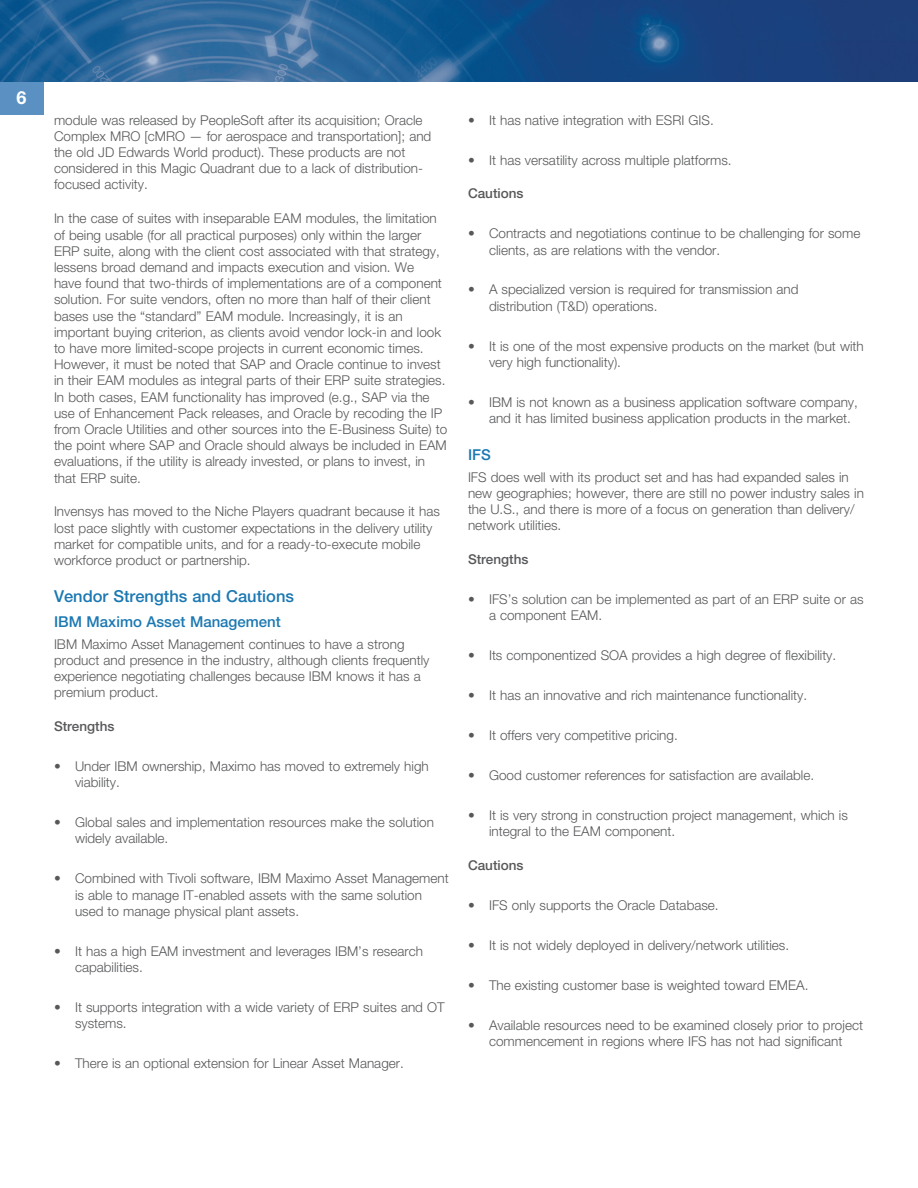
<style>
.page{position:relative;width:918px;height:1188px;background:#fff}
.page>*{position:absolute;margin:0;border:0;box-sizing:border-box;transform-origin:0 0}
.t1{font:700 18px "Helvetica Neue LT";color:#fff}
.subhead_large{font:500 16.5px "Helvetica Neue LT";color:#1b78b2}
.subhead{font:500 15px "Helvetica Neue LT";color:#1b78b2}
.body{font:300 13.5px/16.2px "Helvetica Neue LT";color:#57585a}
.bullet{font:300 13.5px/16.2px "Helvetica Neue LT";color:#57585a}
.body-2{font:500 13.5px "Helvetica Neue LT";color:#57585a}
</style>
<div class="page">
<div style="left:0;top:79px;width:44px;height:36px;background:#5a90c2"></div>
<img style="left:0;top:0;width:918px;height:81px">
<h1 class="t1" style="left:17px;top:87px;width:12px">6</h1>
<p class="body" style="left:54px;top:111px;width:379px">module was released by PeopleSoft after its acquisition; Oracle Complex MRO [cMRO — for aerospace and transportation]; and the old JD Edwards World product). These products are not considered in this Magic Quadrant due to a lack of distribution&shy;focused activity.</p>
<p class="body" style="left:54px;top:210px;width:395px">In the case of suites with inseparable EAM modules, the limitation of being usable (for all practical purposes) only within the larger ERP suite, along with the client cost associated with that strategy, lessens broad demand and impacts execution and vision. We<br>have found that two-thirds of implementations are of a component solution. For suite vendors, often no more than half of their client bases use the “standard” EAM module. Increasingly, it is an important buying criterion, as clients avoid vendor lock-in and look to have more limited-scope projects in current economic times.<br>However, it must be noted that SAP and Oracle continue to invest in their EAM modules as integral parts of their ERP suite strategies.<br>In both cases, EAM functionality has improved (e.g., SAP via the use of Enhancement Pack releases, and Oracle by recoding the IP from Oracle Utilities and other sources into the E-Business Suite) to the point where SAP and Oracle should always be included in EAM evaluations, if the utility is already invested, or plans to invest, in that ERP suite.</p>
<p class="body" style="left:54px;top:503px;width:387px">Invensys has moved to the Niche Players quadrant because it has lost pace slightly with customer expectations in the delivery utility market for compatible units, and for a ready-to-execute mobile workforce product or partnership.</p>
<p class="subhead_large" style="left:54px;top:587px;width:242px">Vendor Strengths and Cautions</p>
<p class="subhead" style="left:54px;top:613px;width:228px">IBM Maximo Asset Management</p>
<p class="body" style="left:54px;top:636px;width:377px">IBM Maximo Asset Management continues to have a strong product and presence in the industry, although clients frequently experience negotiating challenges because IBM knows it has a premium product.</p>
<p class="body-2" style="left:54px;top:718px;width:62px">Strengths</p>
<p class="bullet" style="left:75px;top:758px;width:355px;text-indent:-21px">• Under IBM ownership, Maximo has moved to extremely high viability.</p>
<p class="bullet" style="left:75px;top:814px;width:360px;text-indent:-21px">• Global sales and implementation resources make the solution widely available.</p>
<p class="bullet" style="left:75px;top:870px;width:375px;text-indent:-21px">• Combined with Tivoli software, IBM Maximo Asset Management is able to manage IT-enabled assets with the same solution used to manage physical plant assets.</p>
<p class="bullet" style="left:75px;top:943px;width:349px;text-indent:-21px">• It has a high EAM investment and leverages IBM’s research capabilities.</p>
<p class="bullet" style="left:75px;top:999px;width:371px;text-indent:-21px">• It supports integration with a wide variety of ERP suites and OT systems.</p>
<p class="bullet" style="left:54px;top:1055px;width:351px">• There is an optional extension for Linear Asset Manager.</p>
<p class="bullet" style="left:468px;top:111px;width:247px">• It has native integration with ESRI GIS.</p>
<p class="bullet" style="left:468px;top:151px;width:265px">• It has versatility across multiple platforms.</p>
<p class="body-2" style="left:468px;top:186px;width:57px">Cautions</p>
<p class="bullet" style="left:489px;top:225px;width:373px;text-indent:-21px">• Contracts and negotiations continue to be challenging for some clients, as are relations with the vendor.</p>
<p class="bullet" style="left:489px;top:281px;width:311px;text-indent:-21px">• A specialized version is required for transmission and distribution (T&amp;D) operations.</p>
<p class="bullet" style="left:489px;top:337px;width:376px;text-indent:-21px">• It is one of the most expensive products on the market (but with very high functionality).</p>
<p class="bullet" style="left:489px;top:393px;width:370px;text-indent:-21px">• IBM is not known as a business application software company, and it has limited business application products in the market.</p>
<p class="subhead" style="left:468px;top:446px;width:24px">IFS</p>
<p class="body" style="left:468px;top:469px;width:398px">IFS does well with its product set and has had expanded sales in new geographies; however, there are still no power industry sales in the U.S., and there is more of a focus on generation than delivery/ network utilities.</p>
<p class="body-2" style="left:468px;top:551px;width:62px">Strengths</p>
<p class="bullet" style="left:489px;top:591px;width:376px;text-indent:-21px">• IFS’s solution can be implemented as part of an ERP suite or as a component EAM.</p>
<p class="bullet" style="left:468px;top:647px;width:370px">• Its componentized SOA provides a high degree of flexibility.</p>
<p class="bullet" style="left:468px;top:687px;width:341px">• It has an innovative and rich maintenance functionality.</p>
<p class="bullet" style="left:468px;top:727px;width:211px">• It offers very competitive pricing.</p>
<p class="bullet" style="left:468px;top:767px;width:348px">• Good customer references for satisfaction are available.</p>
<p class="bullet" style="left:489px;top:807px;width:360px;text-indent:-21px">• It is very strong in construction project management, which is integral to the EAM component.</p>
<p class="body-2" style="left:468px;top:857px;width:57px">Cautions</p>
<p class="bullet" style="left:468px;top:897px;width:252px">• IFS only supports the Oracle Database.</p>
<p class="bullet" style="left:468px;top:937px;width:323px">• It is not widely deployed in delivery/network utilities.</p>
<p class="bullet" style="left:468px;top:977px;width:342px">• The existing customer base is weighted toward EMEA.</p>
<p class="bullet" style="left:468px;top:1016px;width:397px;text-align:center">• Available resources need to be examined closely prior to project commencement in regions where IFS has not had significant</p>
</div>
